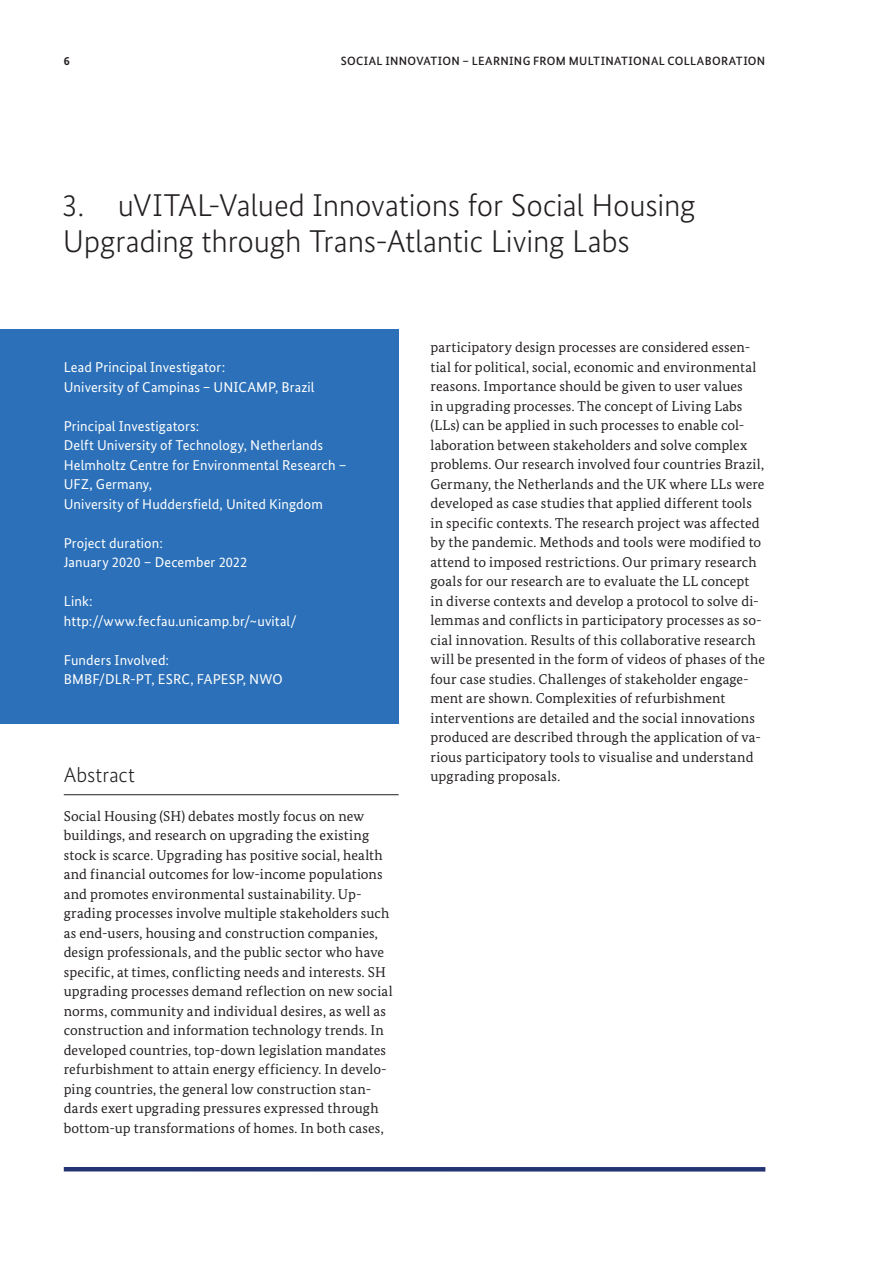
<style>
.page{position:relative;width:893px;height:1263px;background:#fff}
.page>*{position:absolute;margin:0;border:0;box-sizing:border-box;transform-origin:0 0}
.t1{font:300 31.5px/36px "Bundes Sans";letter-spacing:-.01em;color:#231f20}
.t2{font:300 21px "Bundes Sans";letter-spacing:.005em;color:#231f20}
.t3{font:14.25px/19.5px "Bundes Serif";letter-spacing:.005em;color:#231f20}
.t4{font:14.25px/19.5px "Bundes Sans";letter-spacing:.01em;color:#fff}
.t5{font:500 12px "Bundes Sans";letter-spacing:.03em;color:#231f20}
.t6{font:700 12px "Bundes Sans";color:#231f20}
</style>
<div class="page">
<div style="left:0;top:329px;width:399px;height:394px;background:#2b70b8"></div>
<hr style="left:64px;top:1167px;width:701px;height:4px;background:#243371">
<hr style="left:64px;top:794px;width:335px;height:1px;background:#231f20">
<p class="t6" style="left:64px;top:53px;width:7px">6</p>
<p class="t5" style="left:341px;top:53px;width:426px">SOCIAL INNOVATION – LEARNING FROM MULTINATIONAL COLLABORATION</p>
<h1 class="t1" style="left:62px;top:187px;width:635px">3. uVITAL-Valued Innovations for Social Housing<br>Upgrading through Trans-Atlantic Living Labs</h1>
<p class="t4" style="left:64px;top:357px;width:252px">Lead Principal Investigator:<br>University of Campinas − UNICAMP, Brazil</p>
<p class="t4" style="left:64px;top:416px;width:284px">Principal Investigators:<br>Delft University of Technology, Netherlands Helmholtz Centre for Environmental Research – UFZ, Germany,<br>University of Huddersfield, United Kingdom</p>
<p class="t4" style="left:64px;top:533px;width:185px">Project duration:<br>January 2020 – December 2022</p>
<p class="t4" style="left:64px;top:591px;width:234px">Link: http://www.fecfau.unicamp.br/~uvital/</p>
<p class="t4" style="left:64px;top:650px;width:220px">Funders Involved:<br>BMBF/DLR-PT, ESRC, FAPESP, NWO</p>
<h2 class="t2" style="left:64px;top:763px;width:73px">Abstract</h2>
<p class="t3" style="left:64px;top:806px;width:330px">Social Housing (SH) debates mostly focus on new buildings, and research on upgrading the existing stock is scarce. Upgrading has positive social, health and financial outcomes for low-income populations and promotes environmental sustainability. Up&shy;grading processes involve multiple stakeholders such as end-users, housing and construction companies, design professionals, and the public sector who have specific, at times, conflicting needs and interests. SH upgrading processes demand reflection on new social norms, community and individual desires, as well as construction and information technology trends. In developed countries, top-down legislation mandates refurbishment to attain energy efficiency. In develo&shy;ping countries, the general low construction stan&shy;dards exert upgrading pressures expressed through bottom-up transformations of homes. In both cases,</p>
<p class="t3" style="left:431px;top:338px;width:336px">participatory design processes are considered essen&shy;tial for political, social, economic and environmental reasons. Importance should be given to user values<br>in upgrading processes. The concept of Living Labs (LLs) can be applied in such processes to enable col&shy;laboration between stakeholders and solve complex problems. Our research involved four countries Brazil, Germany, the Netherlands and the UK where LLs were developed as case studies that applied different tools in specific contexts. The research project was affected by the pandemic. Methods and tools were modified to attend to imposed restrictions. Our primary research goals for our research are to evaluate the LL concept in diverse contexts and develop a protocol to solve di&shy;lemmas and conflicts in participatory processes as so&shy;cial innovation. Results of this collaborative research will be presented in the form of videos of phases of the four case studies. Challenges of stakeholder engage&shy;ment are shown. Complexities of refurbishment interventions are detailed and the social innovations produced are described through the application of va&shy;rious participatory tools to visualise and understand upgrading proposals.</p>
</div>
